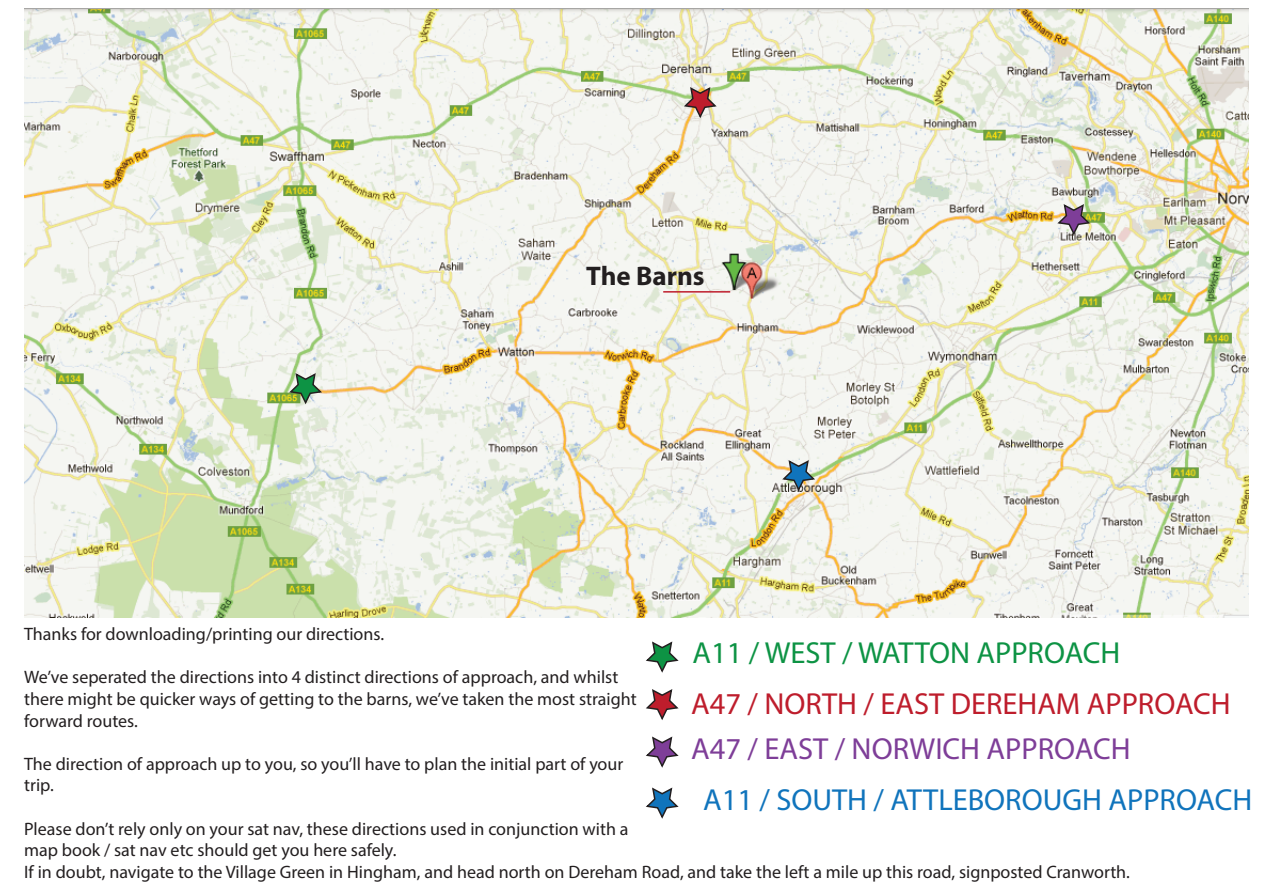
<style>
.page{position:relative;width:1263px;height:893px;background:#fff}
.page>*{position:absolute;margin:0;border:0;box-sizing:border-box;transform-origin:0 0}
.t1{font:30.45px "Myriad Pro";color:#1074bc}
.t2{font:30.45px "Myriad Pro";color:#be1d2c}
.t3{font:30.45px "Myriad Pro";color:#7e3e98}
.t4{font:30.45px "Myriad Pro";color:#0d9344}
.t5{font:700 27px "Myriad Pro";color:#231f20}
.t6{font:18px/21.6px "Myriad Pro";color:#231f20}
</style>
<div class="page">
<img style="left:24px;top:9px;width:1224px;height:608px">
<svg style="left:1056px;top:203px;width:36px;height:34px"></svg>
<svg style="left:682px;top:86px;width:36px;height:34px"></svg>
<svg style="left:288px;top:372px;width:36px;height:34px"></svg>
<svg style="left:781px;top:459px;width:36px;height:34px"></svg>
<hr style="left:663px;top:291px;width:67px;height:2px;background:#be1d2c">
<svg style="left:646px;top:736px;width:33px;height:32px"></svg>
<svg style="left:646px;top:689px;width:33px;height:31px"></svg>
<svg style="left:646px;top:641px;width:33px;height:32px"></svg>
<svg style="left:646px;top:787px;width:33px;height:32px"></svg>
<h2 class="t5" style="left:586px;top:258px;width:120px">The Barns</h2>
<p class="t6" style="left:24px;top:623px;width:361px">Thanks for downloading/printing our directions.</p>
<p class="t6" style="left:24px;top:666px;width:614px">We’ve seperated the directions into 4 distinct directions of approach, and whilst there might be quicker ways of getting to the barns, we’ve taken the most straight forward routes.</p>
<p class="t6" style="left:24px;top:753px;width:601px">The direction of approach up to you, so you’ll have to plan the initial part of your trip.</p>
<p class="t6" style="left:24px;top:817px;width:1107px">Please don’t rely only on your sat nav, these directions used in conjunction with a<br>map book / sat nav etc should get you here safely.<br>If in doubt, navigate to the Village Green in Hingham, and head north on Dereham Road, and take the left a mile up this road, signposted Cranworth.</p>
<h1 class="t4" style="left:692px;top:634px;width:429px">A11 / WEST / WATTON APPROACH</h1>
<h1 class="t2" style="left:691px;top:685px;width:541px">A47 / NORTH / EAST DEREHAM APPROACH</h1>
<h1 class="t3" style="left:691px;top:730px;width:441px">A47 / EAST / NORWICH APPROACH</h1>
<h1 class="t1" style="left:703px;top:781px;width:551px">A11 / SOUTH / ATTLEBOROUGH APPROACH</h1>
</div>
